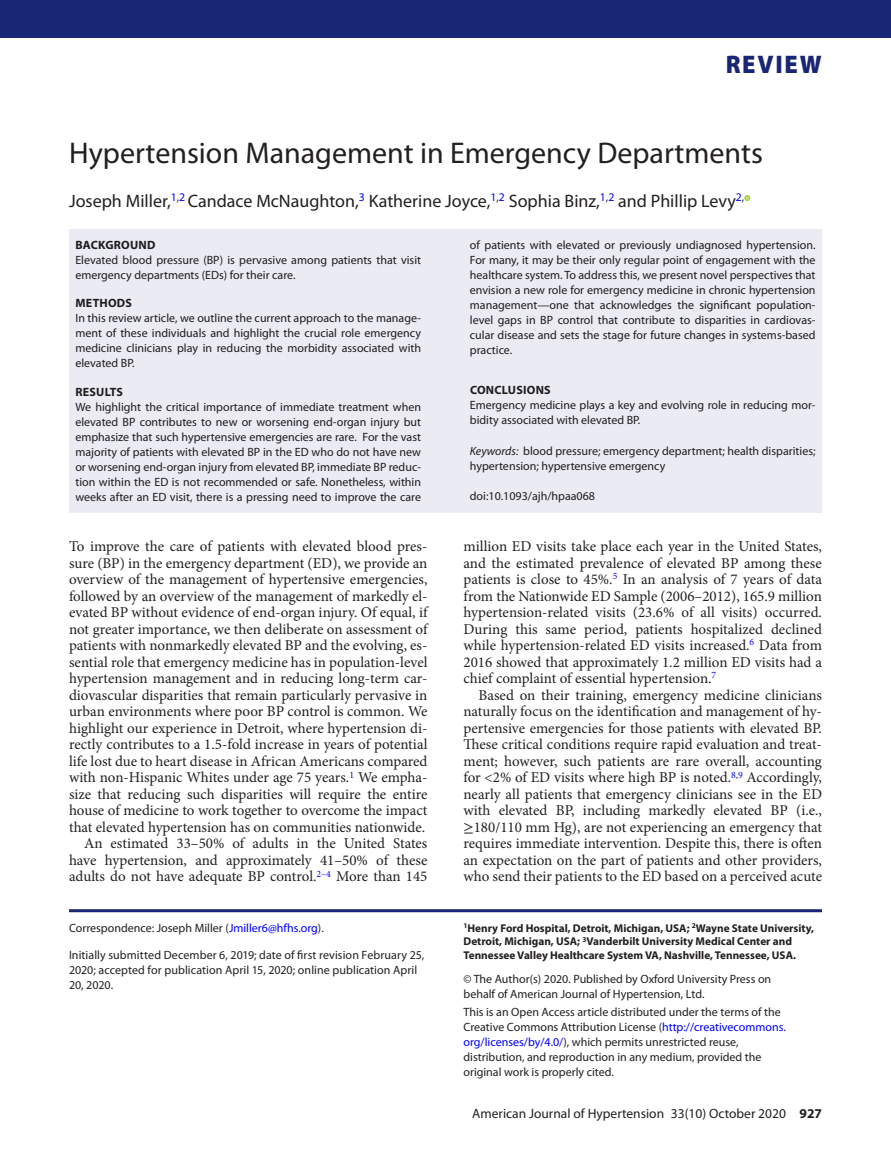
<style>
.page{position:relative;width:891px;height:1175px;background:#fff}
.page>*{position:absolute;margin:0;border:0;box-sizing:border-box;transform-origin:0 0}
.t1{font:30px "Myriad Pro";color:#231f20}
.t2{font:900 25.5px "Myriad Pro";letter-spacing:.07em;color:#192575;scale:.95 1}
.t3{font:18px "Myriad Pro";color:#231f20}
.t4{font:15px/16.5px "Minion Pro";color:#231f20;text-align:justify}
.t5{font:13.5px "Myriad Pro";color:#231f20}
.t6{font:12px/15px "Myriad Pro";color:#231f20}
.t7{font:700 12px "Myriad Pro";letter-spacing:.02em;color:#231f20}
.t8{font:700 11.25px/13.5px "Myriad Pro";color:#231f20}
.s1{font-style:italic}
.s2{font-family:"STIX General"}
.s3{color:#00f}
.s4{font-weight:700}
</style>
<div class="page">
<div style="left:0;top:0;width:891px;height:38px;background:#192575"></div>
<svg style="left:744px;top:195px;width:6px;height:6px"></svg>
<div style="left:69px;top:229px;width:753px;height:284px;background:#ebebf4"></div>
<hr style="left:69px;top:909px;width:753px;height:3px;background:#192575">
<h2 class="t2" style="left:726px;top:50px;width:103px">REVIEW</h2>
<h1 class="t1" style="left:69px;top:135px;width:695px">Hypertension Management in Emergency Departments</h1>
<p class="t3" style="left:69px;top:190px;width:677px">Joseph Miller,<sup>1</sup><sup>,</sup><sup>2</sup> Candace McNaughton,<sup>3</sup> Katherine Joyce,<sup>1</sup><sup>,</sup><sup>2</sup> Sophia Binz,<sup>1</sup><sup>,</sup><sup>2</sup> and Phillip Levy<sup>2</sup><sup>,</sup></p>
<p class="t7" style="left:75px;top:237px;width:82px">BACKGROUND</p>
<p class="t6" style="left:75px;top:252px;width:347px">Elevated blood pressure (BP) is pervasive among patients that visit emergency departments (EDs) for their care.</p>
<p class="t7" style="left:75px;top:295px;width:58px">METHODS</p>
<p class="t6" style="left:75px;top:311px;width:347px;text-align:justify">In this review article, we outline the current approach to the manage&shy;ment of these individuals and highlight the crucial role emergency medicine clinicians play in reducing the morbidity associated with elevated BP.</p>
<p class="t7" style="left:75px;top:384px;width:49px">RESULTS</p>
<p class="t6" style="left:75px;top:399px;width:347px;text-align:justify">We highlight the critical importance of immediate treatment when elevated BP contributes to new or worsening end-organ injury but emphasize that such hypertensive emergencies are rare. For the vast majority of patients with elevated BP in the ED who do not have new or worsening end-organ injury from elevated BP, immediate BP reduc&shy;tion within the ED is not recommended or safe. Nonetheless, within weeks after an ED visit, there is a pressing need to improve the care</p>
<p class="t6" style="left:470px;top:237px;width:347px;text-align:justify">of patients with elevated or previously undiagnosed hypertension.<br>For many, it may be their only regular point of engagement with the healthcare system. To address this, we present novel perspectives that envision a new role for emergency medicine in chronic hypertension management—one that acknowledges the significant population&shy;level gaps in BP control that contribute to disparities in cardiovas&shy;cular disease and sets the stage for future changes in systems-based practice.</p>
<p class="t7" style="left:470px;top:382px;width:82px">CONCLUSIONS</p>
<p class="t6" style="left:470px;top:398px;width:347px">Emergency medicine plays a key and evolving role in reducing mor&shy;bidity associated with elevated BP.</p>
<p class="t6" style="left:470px;top:443px;width:347px"><span class="s1">Keywords:</span> blood pressure; emergency department; health disparities; hypertension; hypertensive emergency</p>
<p class="t6" style="left:470px;top:488px;width:127px">doi:10.1093/ajh/hpaa068</p>
<p class="t4" style="left:69px;top:538px;width:360px;text-align:right">To improve the care of patients with elevated blood pres&shy;sure (BP) in the emergency department (ED), we provide an overview of the management of hypertensive emergencies, followed by an overview of the management of markedly el&shy;evated BP without evidence of end-organ injury. Of equal, if not greater importance, we then deliberate on assessment of patients with nonmarkedly elevated BP and the evolving, es&shy;sential role that emergency medicine has in population-level hypertension management and in reducing long-term car&shy;diovascular disparities that remain particularly pervasive in urban environments where poor BP control is common. We highlight our experience in Detroit, where hypertension di&shy;rectly contributes to a 1.5-fold increase in years of potential life lost due to heart disease in African Americans compared with non-Hispanic Whites under age 75 years.<sup>1</sup> We empha&shy;size that reducing such disparities will require the entire house of medicine to work together to overcome the impact that elevated hypertension has on communities nationwide.<br>An estimated 33–50% of adults in the United States have hypertension, and approximately 41–50% of these adults do not have adequate BP control.<sup>2–4</sup> More than 145</p>
<p class="t4" style="left:463px;top:538px;width:360px">million ED visits take place each year in the United States, and the estimated prevalence of elevated BP among these patients is close to 45%.<sup>5</sup> In an analysis of 7 years of data from the Nationwide ED Sample (2006–2012), 165.9 million hypertension-related visits (23.6% of all visits) occurred.<br>During this same period, patients hospitalized declined while hypertension-related ED visits increased.<sup>6</sup> Data from 2016 showed that approximately 1.2 million ED visits had a chief complaint of essential hypertension.<sup>7</sup></p>
<p class="t4" style="left:463px;top:686px;width:360px;text-indent:15px">Based on their training, emergency medicine clinicians naturally focus on the identification and management of hy&shy;pertensive emergencies for those patients with elevated BP.<br>These critical conditions require rapid evaluation and treat&shy;ment; however, such patients are rare overall, accounting for &lt;2% of ED visits where high BP is noted.<sup>8</sup><sup>,</sup><sup>9</sup> Accordingly, nearly all patients that emergency clinicians see in the ED with elevated BP, including markedly elevated BP (i.e., <span class="s2">≥</span>180/110 mm Hg), are not experiencing an emergency that requires immediate intervention. Despite this, there is often an expectation on the part of patients and other providers, who send their patients to the ED based on a perceived acute</p>
<p class="t8" style="left:463px;top:920px;width:352px"><sup>1</sup>Henry Ford Hospital, Detroit, Michigan, USA; <sup>2</sup>Wayne State University,<br>Detroit, Michigan, USA; <sup>3</sup>Vanderbilt University Medical Center and<br>Tennessee Valley Healthcare System VA, Nashville, Tennessee, USA.</p>
<p class="t6" style="left:69px;top:920px;width:256px">Correspondence: Joseph Miller (<span class="s3">Jmiller6@hfhs.org</span>).</p>
<p class="t6" style="left:69px;top:947px;width:357px">Initially submitted December 6, 2019; date of first revision February 25,<br>2020; accepted for publication April 15, 2020; online publication April<br>20, 2020.</p>
<p class="t6" style="left:463px;top:971px;width:309px">© The Author(s) 2020. Published by Oxford University Press on behalf of American Journal of Hypertension, Ltd.</p>
<p class="t6" style="left:463px;top:1004px;width:324px">This is an Open Access article distributed under the terms of the Creative Commons Attribution License (<span class="s3">http://creativecommons. org/licenses/by/4.0/</span>), which permits unrestricted reuse, distribution, and reproduction in any medium, provided the original work is properly cited.</p>
<p class="t5" style="left:472px;top:1105px;width:351px">American Journal of Hypertension 33(10) October 2020 <span class="s4">927</span></p>
</div>
